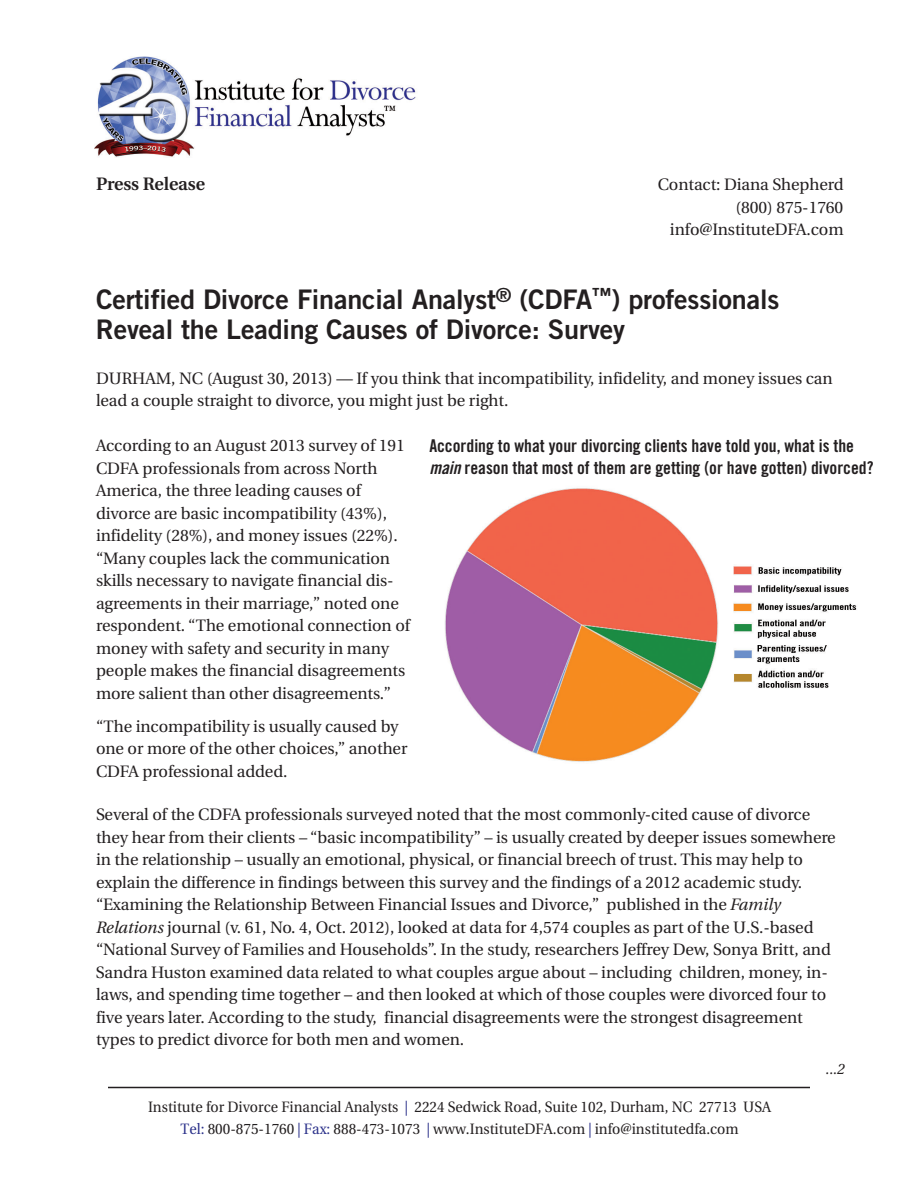
<style>
.page{position:relative;width:918px;height:1188px;background:#fff}
.page>*{position:absolute;margin:0;border:0;box-sizing:border-box;transform-origin:0 0}
.t1{font:27px/30px "Trade Gothic Bold Two";letter-spacing:-.005em;color:#231f20}
.t2{font:600 18px "Utopia";letter-spacing:-.005em;color:#231f20}
.t3{font:17.7px/22.5px "Trade Gothic Bold Cond Twenty";color:#231f20}
.t4{font:16.5px/22.5px "Utopia";letter-spacing:-.005em;color:#231f20}
.t5{font:15px/22.5px "Utopia";color:#231f20;text-align:center;scale:.95 1}
.t6{font:italic 15px "Utopia";color:#231f20;scale:.95 1}
.s1{font-style:italic}
.s2{font-family:"Trade Gothic Bold Cond Twenty Obl"}
.s3{color:#2b318a}
</style>
<div class="page">
<img style="left:94px;top:56px;width:322px;height:101px">
<hr style="left:108px;top:1087px;width:702px;height:1px;background:#231f20">
<img style="left:445px;top:488px;width:412px;height:274px">
<p class="t2" style="left:96px;top:177px;width:111px">Press Release</p>
<p class="t4" style="left:658px;top:175px;width:187px;text-align:right">Contact: Diana Shepherd (800) 875-1760 info@InstituteDFA.com</p>
<h1 class="t1" style="left:96px;top:287px;width:685px">Certified Divorce Financial Analyst<sup>®</sup> (CDFA<sup>™</sup>) professionals<br>Reveal the Leading Causes of Divorce: Survey</h1>
<p class="t4" style="left:96px;top:368px;width:738px">DURHAM, NC (August 30, 2013) — If you think that incompatibility, infidelity, and money issues can lead a couple straight to divorce, you might just be right.</p>
<p class="t4" style="left:96px;top:436px;width:316px">According to an August 2013 survey of 191<br>CDFA professionals from across North America, the three leading causes of divorce are basic incompatibility (43%), infidelity (28%), and money issues (22%). “Many couples lack the communication skills necessary to navigate financial dis&shy;agreements in their marriage,” noted one respondent. “The emotional connection of money with safety and security in many people makes the financial disagreements more salient than other disagreements.”</p>
<p class="t4" style="left:96px;top:716px;width:313px">“The incompatibility is usually caused by one or more of the other choices,” another<br>CDFA professional added.</p>
<p class="t4" style="left:96px;top:805px;width:741px">Several of the CDFA professionals surveyed noted that the most commonly-cited cause of divorce they hear from their clients – “basic incompatibility” – is usually created by deeper issues somewhere in the relationship – usually an emotional, physical, or financial breech of trust. This may help to explain the difference in findings between this survey and the findings of a 2012 academic study. “Examining the Relationship Between Financial Issues and Divorce,” published in the <span class="s1">Family Relations</span> journal (v. 61, No. 4, Oct. 2012), looked at data for 4,574 couples as part of the U.S.-based “National Survey of Families and Households”. In the study, researchers Jeffrey Dew, Sonya Britt, and Sandra Huston examined data related to what couples argue about – including children, money, in&shy;laws, and spending time together – and then looked at which of those couples were divorced four to five years later. According to the study, financial disagreements were the strongest disagreement types to predict divorce for both men and women.</p>
<p class="t3" style="left:429px;top:435px;width:446px">According to what your divorcing clients have told you, what is the <span class="s2">main</span> reason that most of them are getting (or have gotten) divorced?</p>
<p class="t5" style="left:148px;top:1097px;width:658px">Institute for Divorce Financial Analysts <span class="s3">|</span> 2224 Sedwick Road, Suite 102, Durham, NC 27713 USA<br><span class="s3">Tel:</span> 800-875-1760 <span class="s3">| Fax:</span> 888-473-1073 <span class="s3">|</span> www.InstituteDFA.com <span class="s3">|</span> info@institutedfa.com</p>
<p class="t6" style="left:826px;top:1063px;width:21px">...2</p>
</div>
